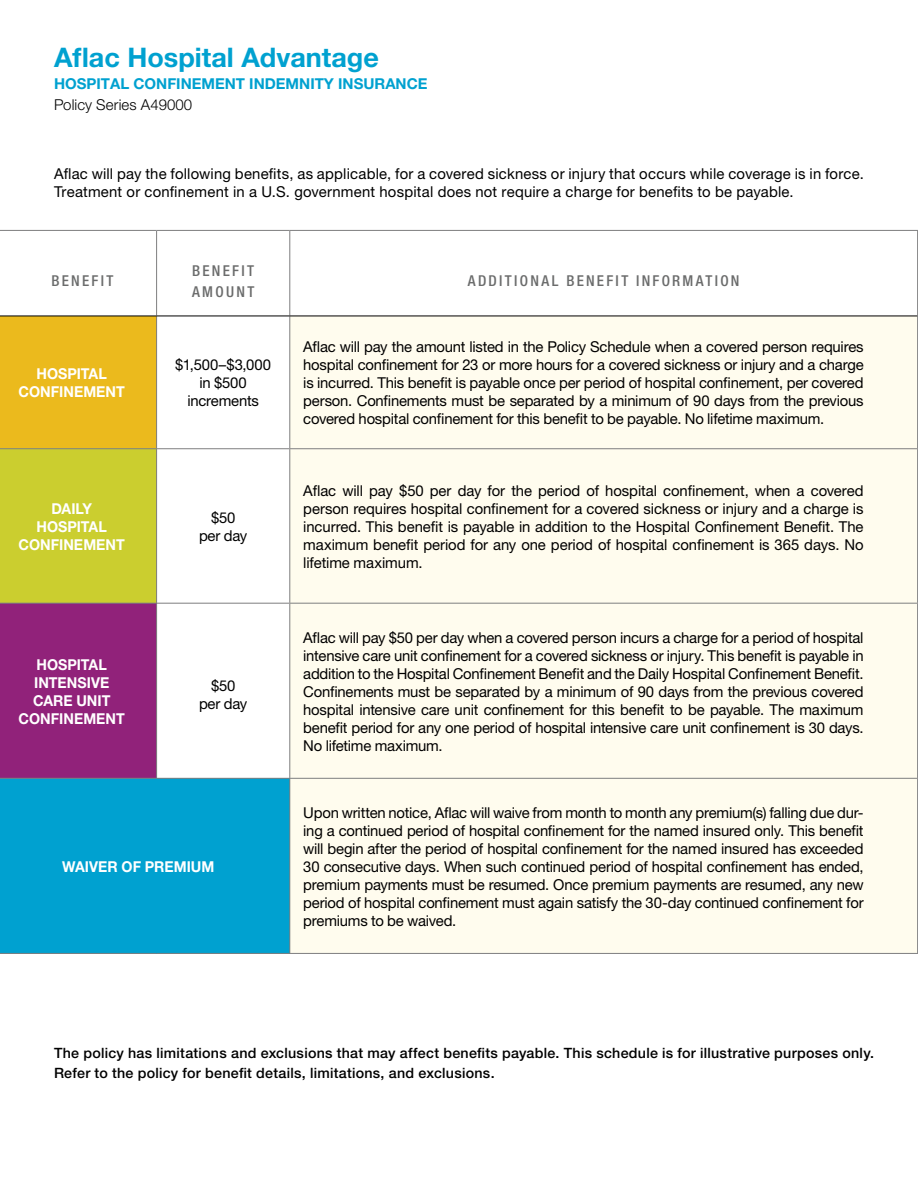
<style>
.page{position:relative;width:918px;height:1188px;background:#fff}
.page>*{position:absolute;margin:0;border:0;box-sizing:border-box;transform-origin:0 0}
.t1{font:700 27px "Helvetica Neue CELT";color:#00a1d0}
.t2{font:15px/18px "Helvetica Neue CELT";letter-spacing:-.005em;color:#000;text-align:justify}
.t3{font:15px/18px "Helvetica Neue CELT";letter-spacing:.015em;color:#000}
.t4{font:700 15px/18px "Helvetica Neue CELT";color:#fff;text-align:center;scale:.95 1}
.t5{font:500 condensed 15px/21px "Helvetica Neue LTCE";letter-spacing:.15em;color:#6b6c6c}
.t6{font:700 15px "Helvetica Neue CELT";color:#00a1d0}
.t7{font:300 15px "Helvetica Neue CELT";letter-spacing:.005em;color:#000}
.t8{font:500 14.25px/20.2px "Helvetica Neue CELT";letter-spacing:.02em;color:#000}
</style>
<div class="page">
<div style="left:0;top:316px;width:157px;height:133px;background:#ebba1d"></div>
<div style="left:290px;top:317px;width:627px;height:636px;background:#fffcee"></div>
<div style="left:0;top:449px;width:157px;height:154px;background:#cbce2f"></div>
<div style="left:0;top:603px;width:157px;height:175px;background:#91227a"></div>
<div style="left:0;top:778px;width:290px;height:175px;background:#00a1d0"></div>
<hr style="left:0;top:230px;width:157px;height:1px;background:#7e7e7f">
<hr style="left:157px;top:230px;width:133px;height:1px;background:#7e7e7f">
<hr style="left:156px;top:231px;width:1px;height:85px;background:#7e7e7f">
<hr style="left:290px;top:230px;width:628px;height:1px;background:#7e7e7f">
<hr style="left:289px;top:231px;width:1px;height:85px;background:#7e7e7f">
<hr style="left:917px;top:231px;width:1px;height:85px;background:#7e7e7f">
<hr style="left:156px;top:316px;width:1px;height:132px;background:#7e7e7f">
<hr style="left:289px;top:316px;width:1px;height:132px;background:#7e7e7f">
<hr style="left:917px;top:316px;width:1px;height:132px;background:#7e7e7f">
<hr style="left:0;top:448px;width:157px;height:1px;background:#7e7e7f">
<hr style="left:157px;top:448px;width:133px;height:1px;background:#7e7e7f">
<hr style="left:156px;top:449px;width:1px;height:154px;background:#7e7e7f">
<hr style="left:290px;top:448px;width:628px;height:1px;background:#7e7e7f">
<hr style="left:289px;top:449px;width:1px;height:154px;background:#7e7e7f">
<hr style="left:917px;top:449px;width:1px;height:154px;background:#7e7e7f">
<hr style="left:0;top:603px;width:157px;height:1px;background:#7e7e7f">
<hr style="left:157px;top:603px;width:133px;height:1px;background:#7e7e7f">
<hr style="left:156px;top:604px;width:1px;height:174px;background:#7e7e7f">
<hr style="left:290px;top:603px;width:628px;height:1px;background:#7e7e7f">
<hr style="left:289px;top:604px;width:1px;height:174px;background:#7e7e7f">
<hr style="left:917px;top:604px;width:1px;height:174px;background:#7e7e7f">
<hr style="left:0;top:778px;width:157px;height:1px;background:#7e7e7f">
<hr style="left:157px;top:778px;width:133px;height:1px;background:#7e7e7f">
<hr style="left:290px;top:778px;width:628px;height:1px;background:#7e7e7f">
<hr style="left:289px;top:779px;width:1px;height:174px;background:#7e7e7f">
<hr style="left:917px;top:779px;width:1px;height:174px;background:#7e7e7f">
<hr style="left:0;top:953px;width:157px;height:1px;background:#7e7e7f">
<hr style="left:157px;top:953px;width:133px;height:1px;background:#7e7e7f">
<hr style="left:290px;top:953px;width:628px;height:1px;background:#7e7e7f">
<hr style="left:0;top:316px;width:157px;height:1px;background:#000">
<hr style="left:157px;top:316px;width:133px;height:1px;background:#000">
<hr style="left:290px;top:316px;width:627px;height:1px;background:#000">
<h1 class="t1" style="left:54px;top:41px;width:326px">AFLAC HOSPITAL ADVANTAGE</h1>
<p class="t6" style="left:54px;top:74px;width:375px">HOSPITAL CONFINEMENT INDEMNITY INSURANCE</p>
<p class="t7" style="left:54px;top:96px;width:140px">Policy Series A49000</p>
<p class="t3" style="left:54px;top:165px;width:812px">Aflac will pay the following benefits, as applicable, for a covered sickness or injury that occurs while coverage is in force.<br>Treatment or confinement in a U.S. government hospital does not require a charge for benefits to be payable.</p>
<p class="t5" style="left:52px;top:270px;width:63px">BENEF IT</p>
<p class="t5" style="left:192px;top:260px;width:64px">BENEF IT<br>AMOUNT</p>
<p class="t5" style="left:468px;top:270px;width:273px">ADDITIONAL BENEF IT INF ORMATION</p>
<p class="t4" style="left:19px;top:365px;width:113px">HOSPITAL<br>CONFINEMENT</p>
<p class="t2" style="left:175px;top:356px;width:97px;text-align:center">$1,500–$3,000 in $500 increments</p>
<p class="t4" style="left:19px;top:500px;width:113px">DAILY<br>HOSPITAL<br>CONFINEMENT</p>
<p class="t2" style="left:199px;top:509px;width:50px;text-align:center">$50 per day</p>
<p class="t4" style="left:37px;top:655px;width:23px">HOSP</p>
<p class="t4" style="left:77px;top:655px;width:23px">ITAL</p>
<p class="t4" style="left:34px;top:673px;width:15px">INTENSI</p>
<p class="t4" style="left:91px;top:673px;width:19px">VE</p>
<p class="t4" style="left:33px;top:691px;width:66px">CARE UNIT</p>
<p class="t4" style="left:19px;top:709px;width:113px">CONFINEMENT</p>
<p class="t2" style="left:199px;top:677px;width:50px;text-align:center">$50 per day</p>
<p class="t4" style="left:62px;top:858px;width:119px">WAIVER OF PREMIUM</p>
<p class="t2" style="left:303px;top:338px;width:562px">Aflac will pay the amount listed in the Policy Schedule when a covered person requires hospital confinement for 23 or more hours for a covered sickness or injury and a charge is incurred. This benefit is payable once per period of hospital confinement, per covered person. Confinements must be separated by a minimum of 90 days from the previous covered hospital confinement for this benefit to be payable. No lifetime maximum.</p>
<p class="t2" style="left:303px;top:482px;width:562px">Aflac will pay $50 per day for the period of hospital confinement, when a covered person requires hospital confinement for a covered sickness or injury and a charge is incurred. This benefit is payable in addition to the Hospital Confinement Benefit. The maximum benefit period for any one period of hospital confinement is 365 days. No lifetime maximum.</p>
<p class="t2" style="left:303px;top:628px;width:562px">Aflac will pay $50 per day when a covered person incurs a charge for a period of hospital intensive care unit confinement for a covered sickness or injury. This benefit is payable in addition to the Hospital Confinement Benefit and the Daily Hospital Confinement Benefit.<br>Confinements must be separated by a minimum of 90 days from the previous covered hospital intensive care unit confinement for this benefit to be payable. The maximum benefit period for any one period of hospital intensive care unit confinement is 30 days.<br>No lifetime maximum.</p>
<p class="t2" style="left:303px;top:804px;width:562px">Upon written notice, Aflac will waive from month to month any premium(s) falling due dur&shy;ing a continued period of hospital confinement for the named insured only. This benefit will begin after the period of hospital confinement for the named insured has exceeded 30 consecutive days. When such continued period of hospital confinement has ended, premium payments must be resumed. Once premium payments are resumed, any new period of hospital confinement must again satisfy the 30-day continued confinement for premiums to be waived.</p>
<p class="t8" style="left:54px;top:1043px;width:822px">The policy has limitations and exclusions that may affect benefits payable. This schedule is for illustrative purposes only.<br>Refer to the policy for benefit details, limitations, and exclusions.</p>
</div>
